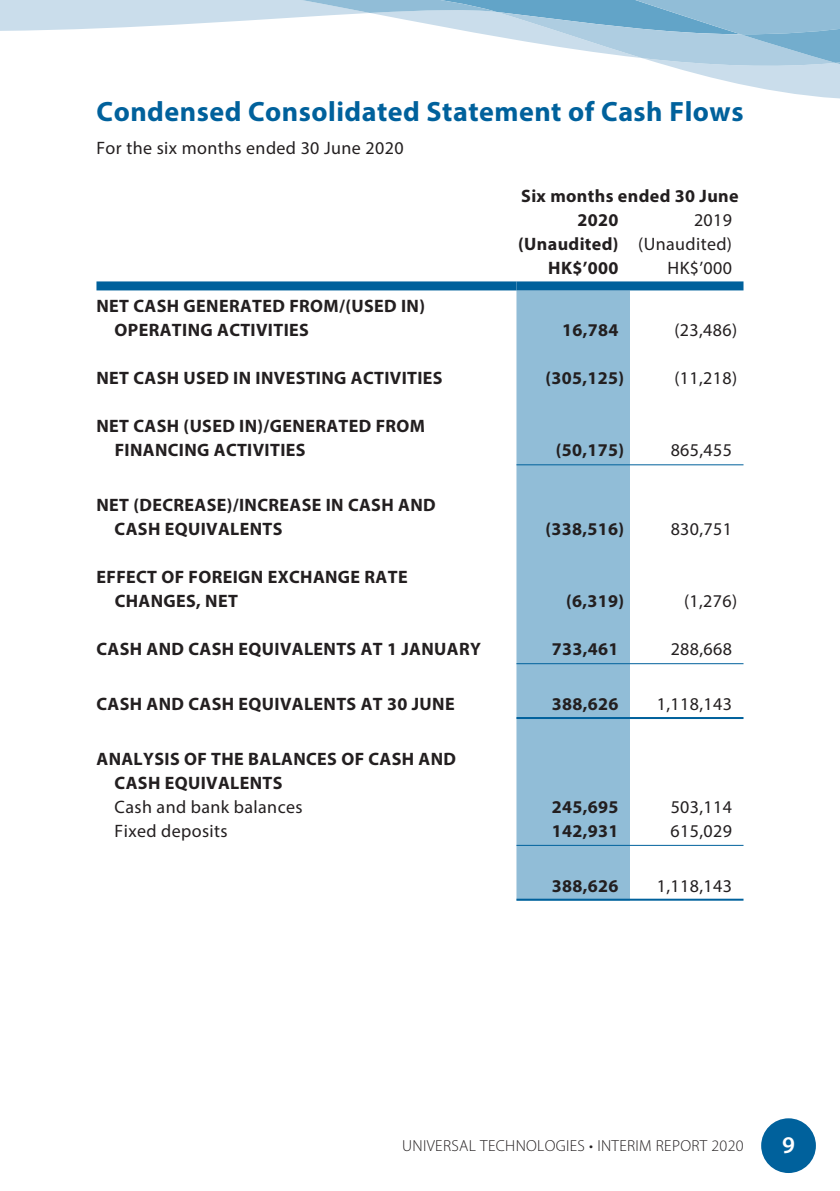
<style>
.page{position:relative;width:840px;height:1191px;background:#fff}
.page>*{position:absolute;margin:0;border:0;box-sizing:border-box;transform-origin:0 0}
.t1{font:700 28px "Myriad Pro";letter-spacing:.02em;color:#00619c}
.t2{font:600 24px "Myriad Pro";color:#fff}
.t3{font:700 18px/24px "Myriad Pro";letter-spacing:.02em;color:#231f20}
.t4{font:18px "Myriad Pro";letter-spacing:.02em;color:#231f20}
.t5{font:300 16px "Myriad Pro";letter-spacing:.02em;color:#231f20}
.s1{font-weight:400}
</style>
<div class="page">
<div style="left:760px;top:1118px;width:55px;height:55px;background:#00619c;border-radius:50%"></div>
<svg style="left:0;top:0;width:839px;height:99px"></svg>
<div style="left:516px;top:290px;width:113px;height:608px;background:#91bdd7"></div>
<div style="left:96px;top:281px;width:420px;height:9px;background:#00619c"></div>
<div style="left:516px;top:281px;width:113px;height:9px;background:#00619c"></div>
<div style="left:629px;top:281px;width:114px;height:9px;background:#00619c"></div>
<hr style="left:516px;top:464px;width:113px;height:1px;background:#00619c">
<hr style="left:629px;top:464px;width:114px;height:1px;background:#00619c">
<hr style="left:516px;top:663px;width:113px;height:1px;background:#00619c">
<hr style="left:629px;top:663px;width:114px;height:1px;background:#00619c">
<hr style="left:516px;top:717px;width:113px;height:2px;background:#00619c">
<hr style="left:629px;top:717px;width:114px;height:2px;background:#00619c">
<hr style="left:516px;top:845px;width:113px;height:1px;background:#00619c">
<hr style="left:629px;top:845px;width:114px;height:1px;background:#00619c">
<hr style="left:516px;top:898px;width:113px;height:2px;background:#00619c">
<hr style="left:629px;top:898px;width:114px;height:2px;background:#00619c">
<h1 class="t1" style="left:96px;top:94px;width:648px">Condensed Consolidated Statement of Cash Flows</h1>
<p class="t4" style="left:96px;top:137px;width:308px">For the six months ended 30 June 2020</p>
<p class="t3" style="left:577px;top:183px;width:162px;text-indent:-56px">Six months ended 30 June<br>2020</p>
<p class="t4" style="left:693px;top:209px;width:40px">2019</p>
<p class="t3" style="left:518px;top:231px;width:215px">(Unaudited) <span class="s1">(Unaudited)</span></p>
<p class="t3" style="left:548px;top:255px;width:72px">HK$’000</p>
<p class="t4" style="left:667px;top:257px;width:66px">HK$’000</p>
<p class="t3" style="left:115px;top:293px;width:312px;text-indent:-18px">NET CASH GENERATED FROM/(USED IN)<br>OPERATING ACTIVITIES</p>
<p class="t3" style="left:562px;top:317px;width:58px">16,784</p>
<p class="t4" style="left:674px;top:319px;width:64px">(23,486)</p>
<p class="t3" style="left:96px;top:365px;width:347px">NET CASH USED IN INVESTING ACTIVITIES</p>
<p class="t3" style="left:545px;top:365px;width:80px">(305,125)</p>
<p class="t4" style="left:674px;top:367px;width:64px">(11,218)</p>
<p class="t3" style="left:115px;top:413px;width:312px;text-indent:-18px">NET CASH (USED IN)/GENERATED FROM<br>FINANCING ACTIVITIES</p>
<p class="t3" style="left:555px;top:437px;width:70px">(50,175)</p>
<p class="t4" style="left:670px;top:439px;width:63px">865,455</p>
<p class="t3" style="left:115px;top:492px;width:322px;text-indent:-18px">NET (DECREASE)/INCREASE IN CASH AND<br>CASH EQUIVALENTS</p>
<p class="t3" style="left:115px;top:564px;width:294px;text-indent:-18px">EFFECT OF FOREIGN EXCHANGE RATE<br>CHANGES, NET</p>
<p class="t3" style="left:545px;top:516px;width:80px">(338,516)</p>
<p class="t4" style="left:670px;top:518px;width:63px">830,751</p>
<p class="t3" style="left:565px;top:588px;width:60px">(6,319)</p>
<p class="t4" style="left:683px;top:590px;width:55px">(1,276)</p>
<p class="t3" style="left:96px;top:636px;width:386px">CASH AND CASH EQUIVALENTS AT 1 JANUARY</p>
<p class="t3" style="left:551px;top:636px;width:68px">733,461</p>
<p class="t4" style="left:670px;top:638px;width:63px">288,668</p>
<p class="t3" style="left:96px;top:691px;width:359px">CASH AND CASH EQUIVALENTS AT 30 JUNE</p>
<p class="t3" style="left:551px;top:691px;width:68px">388,626</p>
<p class="t4" style="left:656px;top:693px;width:77px">1,118,143</p>
<p class="t3" style="left:115px;top:746px;width:343px;text-indent:-18px">ANALYSIS OF THE BALANCES OF CASH AND<br>CASH EQUIVALENTS</p>
<p class="t4" style="left:115px;top:795px;width:189px">Cash and bank balances</p>
<p class="t3" style="left:551px;top:794px;width:68px">245,695</p>
<p class="t4" style="left:670px;top:795px;width:63px">503,114</p>
<p class="t4" style="left:115px;top:819px;width:114px">Fixed deposits</p>
<p class="t3" style="left:551px;top:818px;width:68px">142,931</p>
<p class="t4" style="left:670px;top:819px;width:63px">615,029</p>
<p class="t3" style="left:551px;top:873px;width:68px">388,626</p>
<p class="t4" style="left:656px;top:874px;width:77px">1,118,143</p>
<p class="t5" style="left:402px;top:1136px;width:343px">UNIVERSAL TECHNOLOGIES • INTERIM REPORT 2020</p>
<h2 class="t2" style="left:781px;top:1130px;width:14px">9</h2>
</div>
